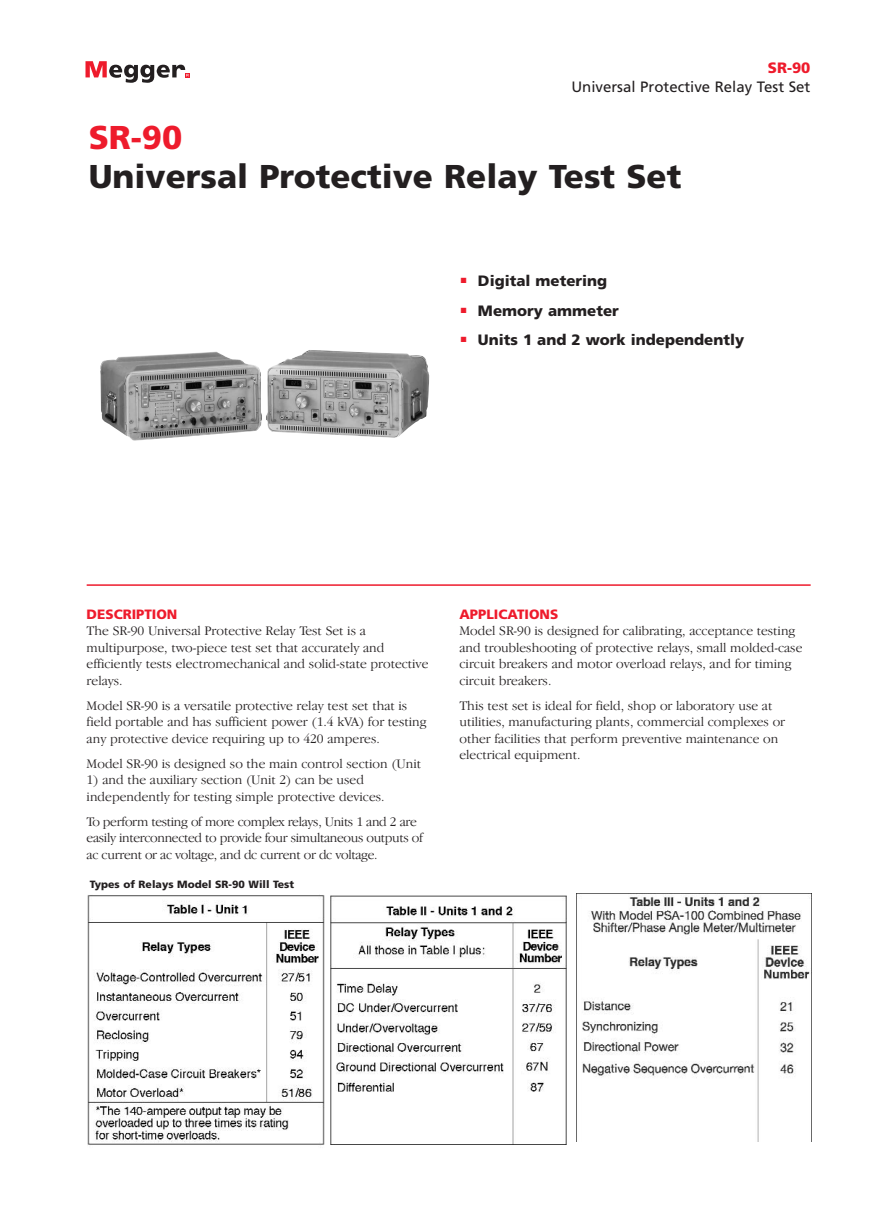
<style>
.page{position:relative;width:893px;height:1215px;background:#fff}
.page>*{position:absolute;margin:0;border:0;box-sizing:border-box;transform-origin:0 0}
.t1{font:900 33px "Frutiger";color:#231f20}
.t2{font:900 33px "Frutiger";color:#ee1b2c}
.t3{font:900 15px "Frutiger";color:#231f20}
.t4{font:15px "Frutiger";color:#231f20}
.t5{font:900 15px "Frutiger";color:#ee1b2c}
.t6{font:300 13.5px/16.5px "Garamond IT Cby BT";color:#231f20}
.t7{font:300 13.5px/16.5px "Garamond IT Cby BT";letter-spacing:-.025em;color:#231f20}
.t8{font:900 13.5px "Frutiger";color:#ee1b2c}
.t9{font:900 10.5px "Frutiger";color:#231f20}
</style>
<div class="page">
<svg style="left:85px;top:61px;width:104px;height:22px"></svg>
<hr style="left:87px;top:584px;width:723px;height:2px;background:#ee1b2c">
<img style="left:100px;top:350px;width:330px;height:91px">
<img style="left:87px;top:895px;width:237px;height:251px">
<img style="left:330px;top:896px;width:236px;height:249px">
<img style="left:576px;top:894px;width:234px;height:248px">
<p class="t5" style="left:767px;top:62px;width:44px">SR-90</p>
<p class="t4" style="left:571px;top:80px;width:240px">Universal Protective Relay Test Set</p>
<h1 class="t2" style="left:89px;top:124px;width:95px">SR-90</h1>
<h1 class="t1" style="left:89px;top:163px;width:594px">Universal Protective Relay Test Set</h1>
<p class="t3" style="left:461px;top:275px;width:148px"><sup>■</sup> Digital metering</p>
<p class="t3" style="left:461px;top:305px;width:159px"><sup>■</sup> Memory ammeter</p>
<p class="t3" style="left:461px;top:334px;width:285px"><sup>■</sup> Units 1 and 2 work independently</p>
<p class="t8" style="left:87px;top:608px;width:92px">DESCRIPTION</p>
<p class="t6" style="left:87px;top:624px;width:343px">The SR-90 Universal Protective Relay Test Set is a multipurpose, two-piece test set that accurately and efficiently tests electromechanical and solid-state protective relays.</p>
<p class="t6" style="left:87px;top:698px;width:341px">Model SR-90 is a versatile protective relay test set that is field portable and has sufficient power (1.4 kVA) for testing any protective device requiring up to 420 amperes.</p>
<p class="t6" style="left:87px;top:756px;width:336px">Model SR-90 is designed so the main control section (Unit</p>
<p class="t6" style="left:87px;top:773px;width:299px">1) and the auxiliary section (Unit 2) can be used independently for testing simple protective devices.</p>
<p class="t7" style="left:87px;top:814px;width:338px">To perform testing of more complex relays, Units 1 and 2 are easily interconnected to provide four simultaneous outputs of ac current or ac voltage, and dc current or dc voltage.</p>
<p class="t9" style="left:90px;top:880px;width:206px">Types of Relays Model SR-90 Will Test</p>
<p class="t8" style="left:459px;top:608px;width:100px">APPLICATIONS</p>
<p class="t6" style="left:459px;top:624px;width:344px">Model SR-90 is designed for calibrating, acceptance testing and troubleshooting of protective relays, small molded-case circuit breakers and motor overload relays, and for timing circuit breakers.</p>
<p class="t6" style="left:459px;top:698px;width:327px">This test set is ideal for field, shop or laboratory use at utilities, manufacturing plants, commercial complexes or other facilities that perform preventive maintenance on electrical equipment.</p>
</div>
